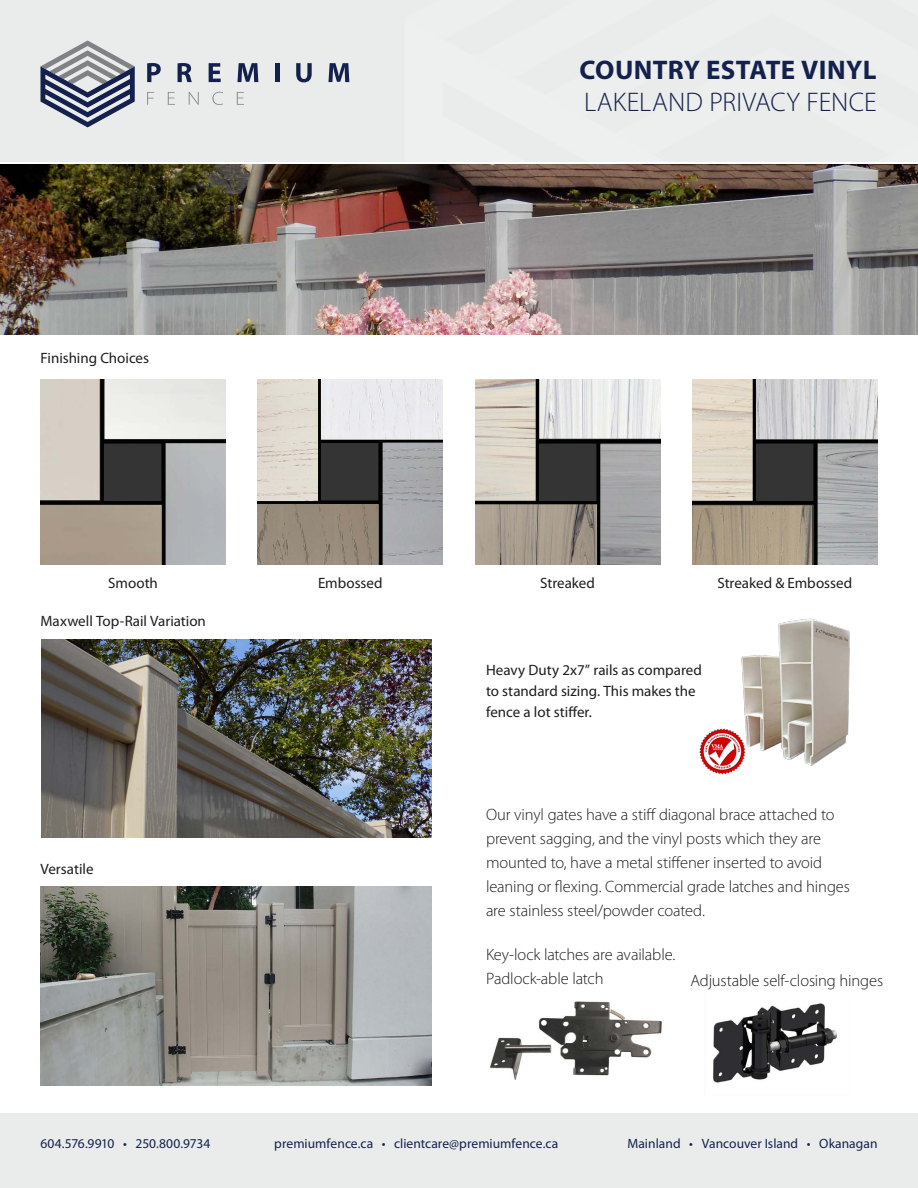
<style>
.page{position:relative;width:918px;height:1188px;background:#fff}
.page>*{position:absolute;margin:0;border:0;box-sizing:border-box;transform-origin:0 0}
.t1{font:300 27px "Myriad Pro";letter-spacing:.005em;color:#15214d}
.t2{font:700 27px "Myriad Pro";letter-spacing:.01em;color:#15214d}
.t3{font:300 16.5px/24px "Myriad Pro";letter-spacing:-.01em;color:#201d1e}
.t4{font:15px/21px "Myriad Pro";color:#201d1e}
.t5{font:13.5px "Myriad Pro";color:#15214d}
</style>
<div class="page">
<div style="left:0;top:0;width:918px;height:162px;background:#eaecec"></div>
<div style="left:0;top:1113px;width:918px;height:75px;background:#eaecec"></div>
<svg style="left:405px;top:164px;width:513px;height:329px"></svg>
<svg style="left:147px;top:63px;width:14px;height:19px"></svg>
<svg style="left:178px;top:63px;width:14px;height:19px"></svg>
<svg style="left:209px;top:63px;width:12px;height:19px"></svg>
<svg style="left:237px;top:63px;width:21px;height:19px"></svg>
<hr style="left:275px;top:63px;width:4px;height:19px;background:#15214d">
<svg style="left:296px;top:63px;width:16px;height:19px"></svg>
<svg style="left:328px;top:63px;width:21px;height:19px"></svg>
<svg style="left:147px;top:92px;width:7px;height:13px"></svg>
<svg style="left:168px;top:92px;width:7px;height:13px"></svg>
<svg style="left:189px;top:92px;width:10px;height:13px"></svg>
<svg style="left:212px;top:92px;width:11px;height:13px"></svg>
<svg style="left:237px;top:92px;width:7px;height:13px"></svg>
<svg style="left:40px;top:40px;width:95px;height:87px"></svg>
<img style="left:490px;top:1001px;width:172px;height:79px">
<img style="left:0;top:165px;width:918px;height:170px">
<img style="left:713px;top:1003px;width:124px;height:80px">
<img style="left:40px;top:380px;width:186px;height:185px">
<img style="left:475px;top:380px;width:185px;height:185px">
<img style="left:258px;top:380px;width:185px;height:185px">
<img style="left:692px;top:380px;width:186px;height:185px">
<img style="left:40px;top:887px;width:391px;height:198px">
<img style="left:41px;top:639px;width:391px;height:199px">
<img style="left:699px;top:618px;width:151px;height:157px">
<p class="t4" style="left:40px;top:348px;width:110px">Finishing Choices</p>
<p class="t2" style="left:579px;top:54px;width:299px">COUNTRY ESTATE VINYL</p>
<p class="t1" style="left:584px;top:87px;width:294px">LAKELAND PRIVACY FENCE</p>
<p class="t4" style="left:108px;top:573px;width:51px">Smooth</p>
<p class="t4" style="left:318px;top:573px;width:66px">Embossed</p>
<p class="t4" style="left:540px;top:573px;width:56px">Streaked</p>
<p class="t4" style="left:718px;top:573px;width:136px">Streaked &amp; Embossed</p>
<p class="t4" style="left:40px;top:611px;width:167px">Maxwell Top-Rail Variation</p>
<p class="t4" style="left:40px;top:859px;width:55px">Versatile</p>
<p class="t4" style="left:486px;top:660px;width:217px">Heavy Duty 2x7” rails as compared to standard sizing. This makes the fence a lot stiffer.</p>
<p class="t3" style="left:486px;top:803px;width:365px">Our vinyl gates have a stiff diagonal brace attached to prevent sagging, and the vinyl posts which they are mounted to, have a metal stiffener inserted to avoid leaning or flexing. Commercial grade latches and hinges are stainless steel/powder coated.</p>
<p class="t3" style="left:486px;top:942px;width:191px">Key-lock latches are available.<br>Padlock-able latch</p>
<p class="t3" style="left:691px;top:968px;width:194px">Adjustable self-closing hinges</p>
<p class="t5" style="left:40px;top:1136px;width:172px">604.576.9910 • 250.800.9734</p>
<p class="t5" style="left:274px;top:1136px;width:285px">premiumfence.ca • clientcare@premiumfence.ca</p>
<p class="t5" style="left:627px;top:1136px;width:252px">Mainland • Vancouver Island • Okanagan</p>
</div>
